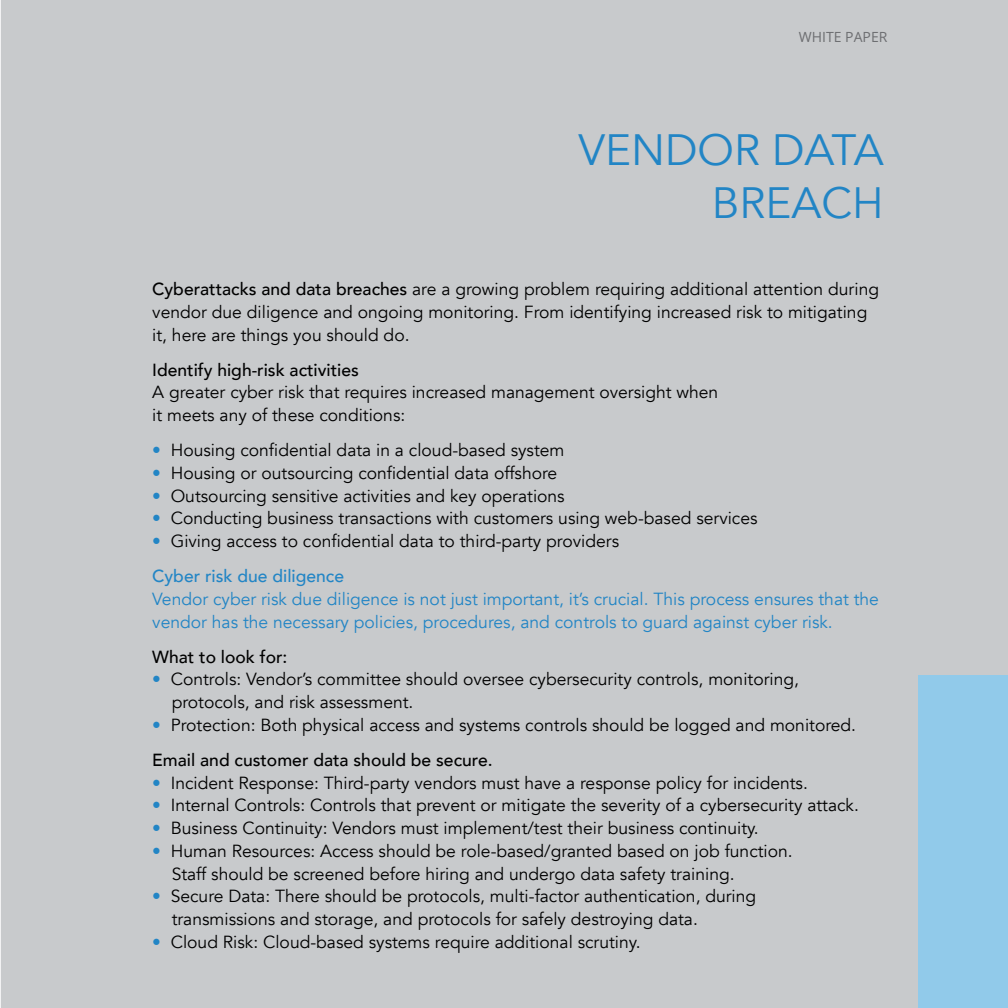
<style>
.page{position:relative;width:1008px;height:1008px;background:#fff}
.page>*{position:absolute;margin:0;border:0;box-sizing:border-box;transform-origin:0 0}
.t1{font:43.75px/52.5px "Avenir";color:#2285c5;text-align:right}
.t2{font:17.5px/22.8px "Avenir";color:#000}
.t3{font:17.5px/22.8px "Avenir";color:#2285c5}
.t4{font:500 17.5px "Avenir";color:#000}
.t5{font:14px "Open Sans";color:#6d6e71}
.s1{font-weight:500}
.s2{color:#2285c5}
.s3{font-weight:500;color:#2285c5}
</style>
<div class="page">
<div style="left:1px;top:0;width:1007px;height:1008px;background:#c8cacc"></div>
<div style="left:918px;top:675px;width:90px;height:333px;background:#91caea"></div>
<p class="t5" style="left:799px;top:27px;width:90px">WHITE PAPER</p>
<h1 class="t1" style="left:578px;top:125px;width:307px">VENDOR DATA<br>BREACH</h1>
<p class="t2" style="left:152px;top:278px;width:728px"><span class="s1">Cyberattacks and data breaches</span> are a growing problem requiring additional attention during vendor due diligence and ongoing monitoring. From identifying increased risk to mitigating it, here are things you should do.</p>
<p class="t4" style="left:152px;top:354px;width:208px">Identify high-risk activities</p>
<p class="t2" style="left:152px;top:381px;width:568px">A greater cyber risk that requires increased management oversight when it meets any of these conditions:</p>
<p class="t2" style="left:152px;top:439px;width:414px"><span class="s2">•</span> Housing confidential data in a cloud-based system</p>
<p class="t2" style="left:152px;top:462px;width:407px"><span class="s2">•</span> Housing or outsourcing confidential data offshore</p>
<p class="t2" style="left:152px;top:485px;width:414px"><span class="s2">•</span> Outsourcing sensitive activities and key operations</p>
<p class="t2" style="left:152px;top:507px;width:607px"><span class="s2">•</span> Conducting business transactions with customers using web-based services</p>
<p class="t2" style="left:152px;top:524px;width:468px;line-height:35px"><span class="s2">•</span> Giving access to confidential data to third-party providers<br><span class="s3">Cyber risk due diligence</span></p>
<p class="t3" style="left:152px;top:588px;width:728px">Vendor cyber risk due diligence is not just important, it’s crucial. This process ensures that the vendor has the necessary policies, procedures, and controls to guard against cyber risk.</p>
<p class="t4" style="left:152px;top:641px;width:137px">What to look for:</p>
<p class="t2" style="left:172px;top:668px;width:629px;text-indent:-19px"><span class="s2">•</span> Controls: Vendor’s committee should oversee cybersecurity controls, monitoring, protocols, and risk assessment.</p>
<p class="t2" style="left:152px;top:708px;width:705px;line-height:35px"><span class="s2">•</span> Protection: Both physical access and systems controls should be logged and monitored.<br><span class="s1">Email and customer data should be secure.</span></p>
<p class="t2" style="left:152px;top:772px;width:657px"><span class="s2">•</span> Incident Response: Third-party vendors must have a response policy for incidents.</p>
<p class="t2" style="left:152px;top:794px;width:708px"><span class="s2">•</span> Internal Controls: Controls that prevent or mitigate the severity of a cybersecurity attack.</p>
<p class="t2" style="left:152px;top:817px;width:608px"><span class="s2">•</span> Business Continuity: Vendors must implement/test their business continuity.</p>
<p class="t2" style="left:172px;top:840px;width:623px;text-indent:-19px"><span class="s2">•</span> Human Resources: Access should be role-based/granted based on job function.<br>Staff should be screened before hiring and undergo data safety training.</p>
<p class="t2" style="left:172px;top:885px;width:586px;text-indent:-19px"><span class="s2">•</span> Secure Data: There should be protocols, multi-factor authentication, during transmissions and storage, and protocols for safely destroying data.</p>
<p class="t2" style="left:152px;top:931px;width:490px"><span class="s2">•</span> Cloud Risk: Cloud-based systems require additional scrutiny.</p>
</div>
